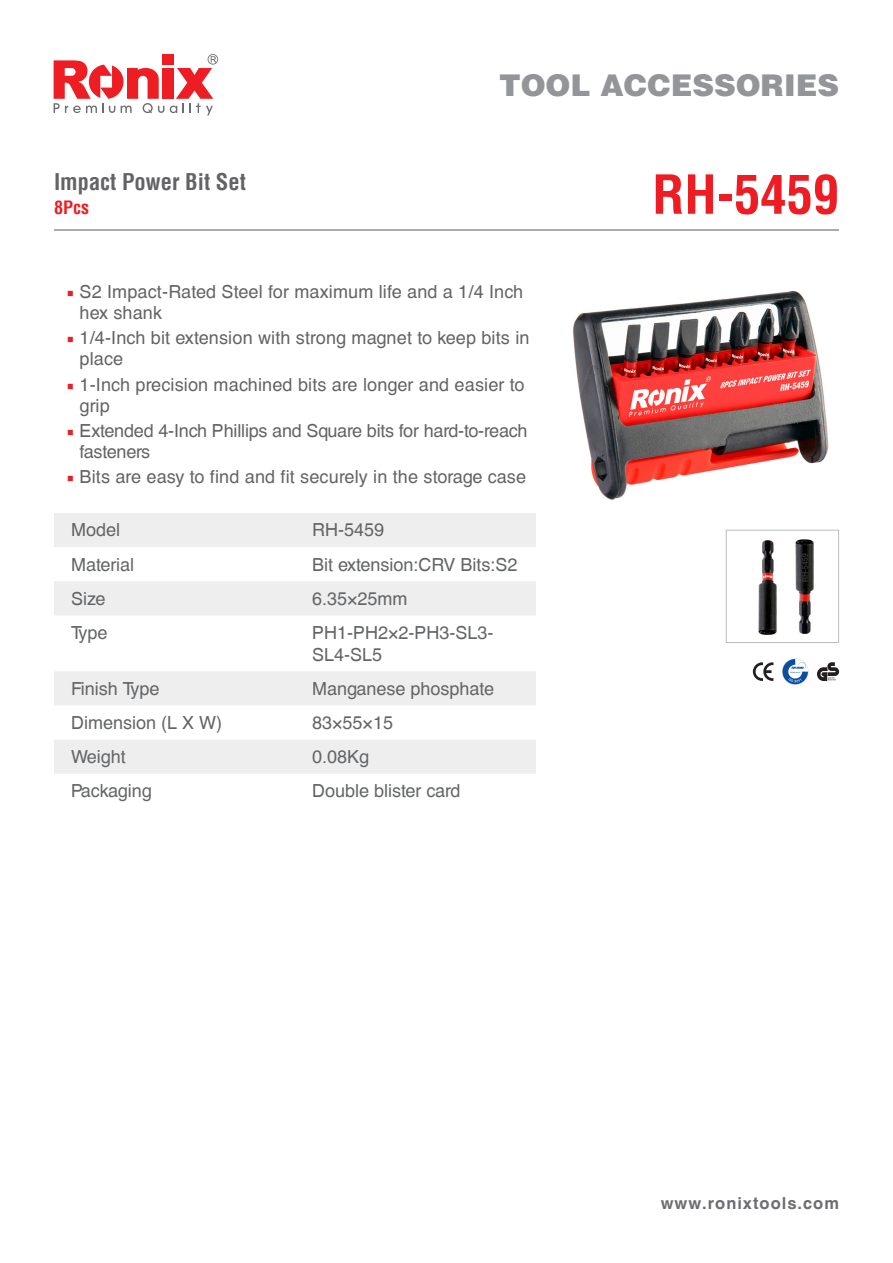
<style>
.page{position:relative;width:893px;height:1263px;background:#fff}
.page>*{position:absolute;margin:0;border:0;box-sizing:border-box;transform-origin:0 0}
.t1{font:700 condensed 52.5px "Helvetica LT";color:#ee1d23}
.t2{font:900 30px "Helvetica LT";color:#939598}
.t3{font:700 condensed 22.5px "Helvetica LT";color:#636366}
.t4{font:18px/21px "Helvetica CE";letter-spacing:.01em;color:#636366}
.t5{font:18px/21.6px "Helvetica CE";color:#626465}
.t6{font:18px/21px "Helvetica CE";letter-spacing:-.01em;color:#636366}
.t7{font:700 condensed 18px "Helvetica LT";color:#ee1d23}
.t8{font:700 16.5px "Helvetica CE";letter-spacing:.06em;color:#6c6d70}
.s1{font-family:"Minion Pro";color:#ee1d23}
</style>
<div class="page">
<svg style="left:170px;top:54px;width:48px;height:61px"></svg>
<div style="left:162px;top:68px;width:11px;height:31px;background:#ee1d23"></div>
<svg style="left:54px;top:60px;width:110px;height:53px"></svg>
<div style="left:162px;top:54px;width:11px;height:11px;background:#ee1d23"></div>
<svg style="left:54px;top:513px;width:482px;height:261px;fill:#eeeeef"></svg>
<hr style="left:54px;top:229px;width:785px;height:2px;background:#6c6d70">
<img style="left:573px;top:290px;width:256px;height:210px">
<img style="left:758px;top:540px;width:18px;height:94px">
<div style="left:726px;top:530px;width:113px;height:113px;border:1px solid #bcbdc0"></div>
<svg style="left:782px;top:659px;width:26px;height:26px"></svg>
<svg style="left:753px;top:662px;width:20px;height:19px"></svg>
<svg style="left:817px;top:662px;width:22px;height:19px"></svg>
<img style="left:795px;top:539px;width:19px;height:94px">
<p class="t3" style="left:54px;top:167px;width:193px">Impact Power Bit Set</p>
<p class="t7" style="left:54px;top:196px;width:36px">8Pcs</p>
<h2 class="t2" style="left:499px;top:65px;width:341px">TOOL ACCESSORIES</h2>
<p class="t1" style="left:652px;top:162px;width:188px">RH-5459</p>
<p class="t4" style="left:80px;top:281px;width:445px;text-indent:-13px"><span class="s1">■</span> S2 Impact-Rated Steel for maximum life and a 1/4 Inch hex shank</p>
<p class="t4" style="left:80px;top:328px;width:451px;text-indent:-13px"><span class="s1">■</span> 1/4-Inch bit extension with strong magnet to keep bits in place</p>
<p class="t4" style="left:80px;top:374px;width:447px;text-indent:-13px"><span class="s1">■</span> 1-Inch precision machined bits are longer and easier to grip</p>
<p class="t6" style="left:80px;top:420px;width:449px;text-indent:-13px"><span class="s1">■</span> Extended 4-Inch Phillips and Square bits for hard-to-reach fasteners</p>
<p class="t4" style="left:67px;top:466px;width:461px"><span class="s1">■</span> Bits are easy to find and fit securely in the storage case</p>
<p class="t4" style="left:71px;top:520px;width:51px">Model</p>
<p class="t4" style="left:312px;top:520px;width:74px">RH-5459</p>
<p class="t5" style="left:71px;top:554px;width:65px">Material</p>
<p class="t5" style="left:312px;top:554px;width:207px">Bit extension:CRV Bits:S2</p>
<p class="t5" style="left:71px;top:588px;width:36px">Size</p>
<p class="t5" style="left:312px;top:588px;width:97px">6.35×25mm</p>
<p class="t5" style="left:71px;top:622px;width:38px">Type</p>
<p class="t5" style="left:312px;top:622px;width:183px">PH1-PH2×2-PH3-SL3-<br>SL4-SL5</p>
<p class="t5" style="left:71px;top:678px;width:90px">Finish Type</p>
<p class="t5" style="left:312px;top:678px;width:183px">Manganese phosphate</p>
<p class="t5" style="left:71px;top:712px;width:153px">Dimension (L X W)</p>
<p class="t5" style="left:312px;top:712px;width:83px">83×55×15</p>
<p class="t5" style="left:71px;top:746px;width:56px">Weight</p>
<p class="t5" style="left:312px;top:746px;width:59px">0.08Kg</p>
<p class="t5" style="left:71px;top:780px;width:82px">Packaging</p>
<p class="t5" style="left:312px;top:780px;width:150px">Double blister card</p>
<p class="t8" style="left:661px;top:1193px;width:180px">www.ronixtools.com</p>
</div>
